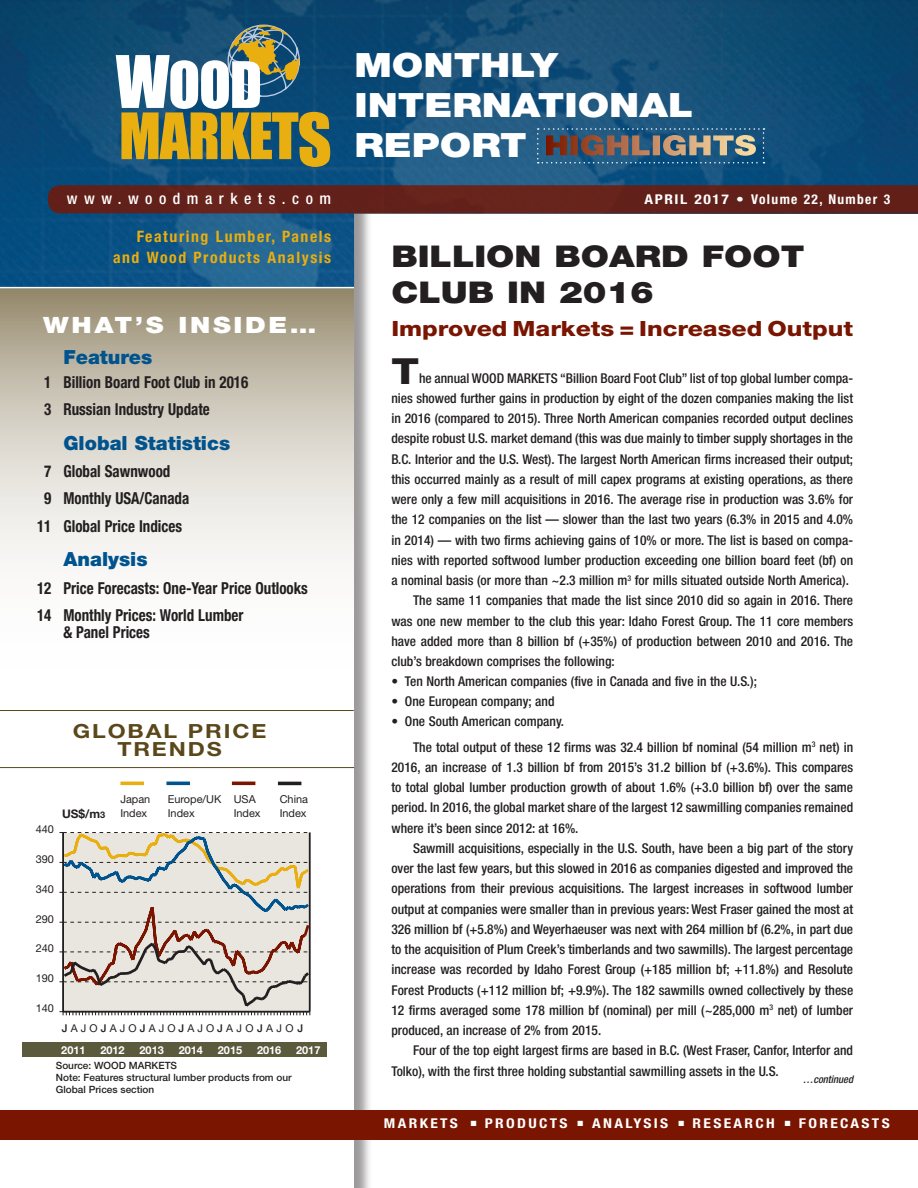
<style>
.page{position:relative;width:918px;height:1188px;background:#fff}
.page>*{position:absolute;margin:0;border:0;box-sizing:border-box;transform-origin:0 0}
.t1{font:800 36px "Helvetica Neue LT Std";color:#231f20;scale:1.18 1}
.t2{font:900 33.6px/40.2px "Helvetica Neue LT Std";color:#fff;scale:1.19 1}
.t3{font:900 30px "Helvetica Neue LT Std";color:#231f20;scale:1.19 1}
.t4{font:900 22.5px "Helvetica Neue LT Std";letter-spacing:.1em;color:#fff;scale:1.18 1}
.t5{font:800 21px "Helvetica Neue LT Std";color:#791500;scale:1.19 1}
.t6{font:900 19.5px "Helvetica Neue LT Std";color:#00538d}
.t7{font:700 19.5px/18px "Helvetica Neue LT Std";letter-spacing:.08em;color:#5a471a;text-align:center;scale:1.18 1}
.t8{font:700 condensed 16.5px/27.3px "Helvetica Neue LT Std";color:#231f20;scale:.91 1}
.t9{font:700 condensed 16.5px "Helvetica Neue";color:#231f20;scale:.91 1}
.t10{font:700 condensed 15.75px/20.5px "Helvetica Neue LT Std";color:#e9ae0f;text-align:right}
.t11{font:500 condensed 15.75px "Helvetica Neue";letter-spacing:.415em;color:#fff}
.t12{font:500 condensed 13.5px/20.2px "Helvetica Neue LT Std";color:#231f20}
.t13{font:700 condensed 13.5px "Helvetica Neue LT Std";letter-spacing:.15em;color:#fff;scale:1.15 1}
.t14{font:700 condensed 13.5px "Helvetica Neue LT Std";letter-spacing:.1em;color:#fff;scale:1.15 1}
.t15{font:700 11.85px "Helvetica Neue";color:#231f20}
.t16{font:10.95px/13.8px "Helvetica Neue LT Std";color:#231f20}
.t17{font:700 10.95px "Helvetica Neue";color:#fff}
.t18{font:10.8px "Helvetica Neue LT Std";letter-spacing:.29em;color:#231f20}
.t19{font:italic 500 condensed 10.5px "Helvetica Neue LT Std";color:#231f20}
.t20{font:500 10.05px/11.9px "Helvetica Neue LT Std";color:#231f20}
.s1{font-size:9.15px}
.s2{font-weight:500}
</style>
<div class="page">
<div style="left:2px;top:146px;width:371px;height:1042px;background:#231f20;opacity:.45"></div>
<div style="left:0;top:144px;width:354px;height:1044px;background:#fff"></div>
<div style="left:354px;top:1110px;width:564px;height:29px;background:#791500"></div>
<div style="left:0;top:1110px;width:354px;height:29px;background:#791500"></div>
<svg style="left:0;top:288px;width:354px;height:275px;background:#d0cbbe"></svg>
<img style="left:0;top:0;width:918px;height:288px">
<div style="left:48px;top:185px;width:870px;height:28px;background:#62201a"></div>
<hr style="left:0;top:287px;width:354px;height:1px;background:#fff">
<svg style="left:116px;top:24px;width:214px;height:143px"></svg>
<hr style="left:0;top:767px;width:354px;height:1px;background:#5a471a">
<hr style="left:0;top:710px;width:354px;height:1px;background:#5a471a">
<svg style="left:537px;top:128px;width:228px;height:36px;background:#516777"></svg>
<svg style="left:59px;top:832px;width:252px;height:184px"></svg>
<hr style="left:309px;top:832px;width:2px;height:180px;background:#231f20">
<hr style="left:62px;top:833px;width:2px;height:179px;background:#231f20">
<hr style="left:63px;top:1011px;width:247px;height:2px;background:#231f20">
<svg style="left:61px;top:832px;width:250px;height:177px;background:#d4cec6"></svg>
<div style="left:22px;top:1043px;width:304px;height:14px;background:#5b5a3d"></div>
<div style="left:121px;top:782px;width:23px;height:3px;border:1px solid #e9ae0f"></div>
<div style="left:167px;top:782px;width:23px;height:3px;border:1px solid #00538d"></div>
<div style="left:232px;top:782px;width:23px;height:3px;border:1px solid #791500"></div>
<div style="left:278px;top:782px;width:23px;height:3px;border:1px solid #231f20"></div>
<h2 class="t2" style="left:354px;top:45px;width:286px">MONTHLY<br>INTERNATIONAL<br>REPORT</h2>
<p class="t11" style="left:67px;top:189px;width:266px">www.woodmarkets.com</p>
<p class="t14" style="left:645px;top:191px;width:215px">april 2017 • Volume 22, Number 3</p>
<p class="t10" style="left:113px;top:226px;width:220px">Featuring Lumber, Panels and Wood Products Analysis</p>
<h3 class="t3" style="left:391px;top:238px;width:40px">BILLION</h3>
<h3 class="t3" style="left:555px;top:238px;width:46px">BOARD</h3>
<h3 class="t3" style="left:702px;top:238px;width:42px">FOOT</h3>
<h3 class="t3" style="left:391px;top:274px;width:222px">CLUB IN 2016</h3>
<h3 class="t5" style="left:391px;top:316px;width:390px">Improved Markets = Increased Output</h3>
<h1 class="t1" style="left:391px;top:349px;width:25px">T</h1>
<h3 class="t4" style="left:43px;top:312px;width:233px">WHAT’S INSIDE…</h3>
<h3 class="t6" style="left:63px;top:345px;width:90px">FEATURES</h3>
<p class="t8" style="left:44px;top:368px;width:226px">1 Billion Board Foot Club in 2016<br>3 Russian Industry Update</p>
<h3 class="t6" style="left:63px;top:431px;width:168px">GLOBAL STATISTICS</h3>
<p class="t9" style="left:44px;top:461px;width:140px">7 Global Sawnwood</p>
<p class="t8" style="left:37px;top:485px;width:169px;text-align:center">9 Monthly USA/Canada<br>11 Global Price Indices</p>
<h3 class="t6" style="left:23px;top:548px;width:20px">A</h3>
<h3 class="t6" style="left:78px;top:548px;width:72px">NALYSIS</h3>
<p class="t8" style="left:37px;top:574px;width:299px">12 Price Forecasts: One-Year Price Outlooks<br>14 Monthly Prices: World Lumber</p>
<p class="t8" style="left:63px;top:618px;width:96px">&amp; Panel Prices</p>
<p class="t12" style="left:419px;top:368px;width:436px">he annual WOOD MARKETS “Billion Board Foot Club” list of top global lumber compa-</p>
<p class="t12" style="left:391px;top:388px;width:463px">nies showed further gains in production by eight of the dozen companies making the list</p>
<p class="t12" style="left:391px;top:408px;width:463px">in 2016 (compared to 2015). Three North American companies recorded output declines</p>
<p class="t12" style="left:391px;top:428px;width:463px">despite robust U.S. market demand (this was due mainly to timber supply shortages in the</p>
<p class="t12" style="left:391px;top:449px;width:463px">B.C. Interior and the U.S. West). The largest North American firms increased their output;</p>
<p class="t12" style="left:391px;top:469px;width:463px">this occurred mainly as a result of mill capex programs at existing operations, as there</p>
<p class="t12" style="left:391px;top:489px;width:463px">were only a few mill acquisitions in 2016. The average rise in production was 3.6% for</p>
<p class="t12" style="left:391px;top:509px;width:463px">the 12 companies on the list — slower than the last two years (6.3% in 2015 and 4.0%</p>
<p class="t12" style="left:391px;top:530px;width:463px">in 2014) — with two firms achieving gains of 10% or more. The list is based on compa-</p>
<p class="t12" style="left:391px;top:550px;width:463px">nies with reported softwood lumber production exceeding one billion board feet (bf) on</p>
<p class="t12" style="left:391px;top:570px;width:459px">a nominal basis (or more than ~2.3 million m<sup>3</sup> for mills situated outside North America).</p>
<p class="t12" style="left:413px;top:590px;width:442px">The same 11 companies that made the list since 2010 did so again in 2016. There</p>
<p class="t12" style="left:391px;top:611px;width:463px">was one new member to the club this year: Idaho Forest Group. The 11 core members</p>
<p class="t12" style="left:391px;top:631px;width:463px">have added more than 8 billion bf (+35%) of production between 2010 and 2016. The</p>
<p class="t12" style="left:391px;top:651px;width:225px">club’s breakdown comprises the following:</p>
<p class="t12" style="left:391px;top:671px;width:367px">• Ten North American companies (five in Canada and five in the U.S.);</p>
<p class="t12" style="left:391px;top:691px;width:165px">• One European company; and</p>
<p class="t12" style="left:413px;top:708px;width:442px;line-height:25.7px;text-indent:-22px">• One South American company.<br>The total output of these 12 firms was 32.4 billion bf nominal (54 million m<sup>3</sup> net) in</p>
<p class="t12" style="left:391px;top:757px;width:463px;text-align:justify">2016, an increase of 1.3 billion bf from 2015’s 31.2 billion bf (+3.6%). This compares to total global lumber production growth of about 1.6% (+3.0 billion bf) over the same period. In 2016, the global market share of the largest 12 sawmilling companies remained where it’s been since 2012: at 16%.</p>
<p class="t12" style="left:391px;top:838px;width:463px;text-align:justify;text-indent:22px">Sawmill acquisitions, especially in the U.S. South, have been a big part of the story over the last few years, but this slowed in 2016 as companies digested and improved the operations from their previous acquisitions. The largest increases in softwood lumber output at companies were smaller than in previous years: West Fraser gained the most at 326 million bf (+5.8%) and Weyerhaeuser was next with 264 million bf (6.2%, in part due to the acquisition of Plum Creek’s timberlands and two sawmills). The largest percentage increase was recorded by Idaho Forest Group (+185 million bf; +11.8%) and Resolute Forest Products (+112 million bf; +9.9%). The 182 sawmills owned collectively by these 12 firms averaged some 178 million bf (nominal) per mill (~285,000 m<sup>3</sup> net) of lumber produced, an increase of 2% from 2015.</p>
<p class="t12" style="left:391px;top:1040px;width:463px;text-indent:22px">Four of the top eight largest firms are based in B.C. (West Fraser, Canfor, Interfor and<br>Tolko), with the first three holding substantial sawmilling assets in the U.S.</p>
<h3 class="t7" style="left:73px;top:721px;width:165px">GLOBAL PRICE<br>TRENDS</h3>
<p class="t16" style="left:120px;top:792px;width:31px">Japan<br>Index</p>
<p class="t16" style="left:168px;top:792px;width:55px">Europe/UK<br>Index</p>
<p class="t16" style="left:234px;top:792px;width:28px">USA<br>Index</p>
<p class="t16" style="left:280px;top:792px;width:30px">China<br>Index</p>
<p class="t15" style="left:62px;top:807px;width:45px">US$/m<span class="s1">3</span></p>
<p class="t16" style="left:36px;top:822px;width:20px">440</p>
<p class="t16" style="left:36px;top:852px;width:20px">390</p>
<p class="t16" style="left:36px;top:882px;width:20px">340</p>
<p class="t16" style="left:36px;top:912px;width:20px">290</p>
<p class="t16" style="left:36px;top:941px;width:20px">240</p>
<p class="t16" style="left:36px;top:971px;width:20px">190</p>
<p class="t16" style="left:36px;top:1001px;width:20px">140</p>
<p class="t18" style="left:62px;top:1022px;width:243px"><span class="s2">J</span>AJO<span class="s2">J</span>AJO<span class="s2">J</span>AJO<span class="s2">J</span>AJO<span class="s2">J</span>AJO<span class="s2">J</span>AJO<span class="s2">J</span></p>
<p class="t17" style="left:61px;top:1043px;width:26px">2011</p>
<p class="t17" style="left:100px;top:1043px;width:26px">2012</p>
<p class="t17" style="left:140px;top:1043px;width:26px">2013</p>
<p class="t17" style="left:179px;top:1043px;width:26px">2014</p>
<p class="t17" style="left:218px;top:1043px;width:26px">2015</p>
<p class="t17" style="left:257px;top:1043px;width:26px">2016</p>
<p class="t17" style="left:296px;top:1043px;width:26px">2017</p>
<p class="t20" style="left:56px;top:1060px;width:237px">Source: WOOD MARKETS<br>Note: Features structural lumber products from our<br>Global Prices section</p>
<p class="t19" style="left:803px;top:1073px;width:52px">…continued</p>
<p class="t13" style="left:384px;top:1115px;width:161px">markets ■ products</p>
<p class="t13" style="left:578px;top:1115px;width:80px">■ analysis</p>
<p class="t13" style="left:678px;top:1115px;width:85px">■ research</p>
<p class="t13" style="left:785px;top:1115px;width:93px">■ forecasts</p>
</div>
